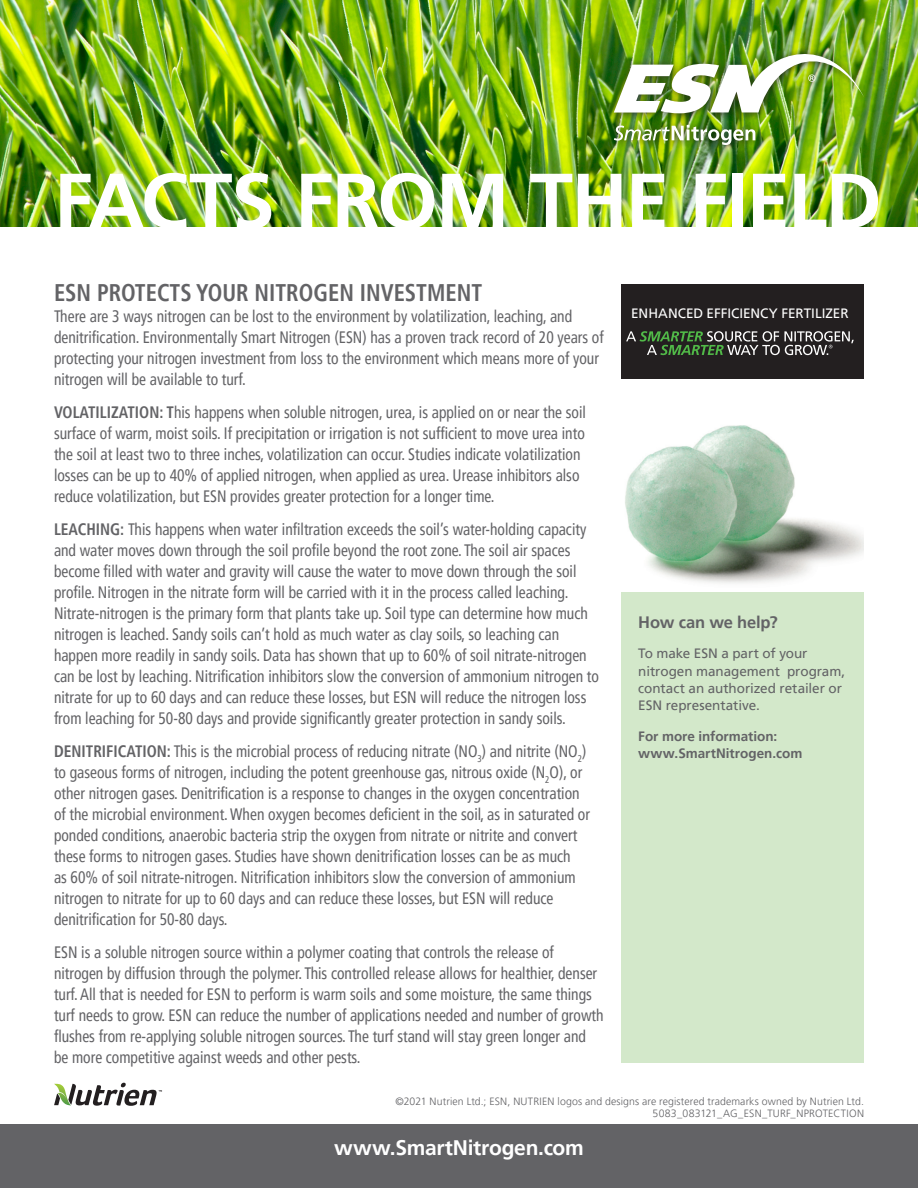
<style>
.page{position:relative;width:918px;height:1188px;background:#fff}
.page>*{position:absolute;margin:0;border:0;box-sizing:border-box;transform-origin:0 0}
.Fact_Sheet_Subhead{font:700 78px "Frutiger LT Pro";letter-spacing:-.025em;color:#fff}
.t1{font:700 condensed 24px "Frutiger LT Pro";color:#636366;scale:.94 1}
.Fact_Sheet_Subhead-2{font:700 21px "Frutiger LT Pro";letter-spacing:-.015em;color:#fff}
.t2{font:condensed 16.5px/21px "Frutiger LT Pro";color:#636366;scale:.94 1}
.Fact_Sheet_Body_Copy{font:700 16.5px "Frutiger LT Pro";letter-spacing:-.01em;color:#636366}
.Fact_Sheet_Body_Copy-2{font:13.5px/17.2px "Frutiger LT Pro";letter-spacing:-.005em;color:#636366}
.Fact_Sheet_Body_Copy-3{font:700 13.5px/17.2px "Frutiger LT Pro";color:#636366}
.Fact_Sheet_Body_Copy-4{font:13.5px "Frutiger LT Pro";color:#fff}
.t3{font:300 10.5px "Frutiger LT Pro";letter-spacing:.015em;color:#636366}
.s1{font-weight:700}
</style>
<div class="page">
<img style="left:621px;top:425px;width:243px;height:168px">
<img style="left:0;top:0;width:918px;height:227px">
<div style="left:621px;top:284px;width:243px;height:95px;background:#231f20"></div>
<svg style="left:626px;top:331px;width:228px;height:24px"></svg>
<div style="left:608px;top:47px;width:263px;height:107px;background:#231f20;opacity:.75"></div>
<img style="left:614px;top:125px;width:141px;height:20px">
<img style="left:614px;top:54px;width:250px;height:59px">
<div style="left:0;top:1124px;width:918px;height:64px;background:#636366"></div>
<div style="left:621px;top:593px;width:243px;height:470px;background:#d3e8ca"></div>
<svg style="left:54px;top:1083px;width:108px;height:23px"></svg>
<p class="Fact_Sheet_Subhead" style="left:54px;top:155px;width:829px">FACTS FROM THE FIELD</p>
<p class="t1" style="left:54px;top:278px;width:457px">ESN PROTECTS YOUR NITROGEN INVESTMENT</p>
<p class="t2" style="left:54px;top:306px;width:586px">There are 3 ways nitrogen can be lost to the environment by volatilization, leaching, and denitrification. Environmentally Smart Nitrogen (ESN) has a proven track record of 20 years of protecting your nitrogen investment from loss to the environment which means more of your nitrogen will be available to turf.</p>
<p class="t2" style="left:54px;top:402px;width:567px"><span class="s1">VOLATILIZATION: T</span>his happens when soluble nitrogen, urea, is applied on or near the soil surface of warm, moist soils. If precipitation or irrigation is not sufficient to move urea into the soil at least two to three inches, volatilization can occur. Studies indicate volatilization losses can be up to 40% of applied nitrogen, when applied as urea. Urease inhibitors also reduce volatilization, but ESN provides greater protection for a longer time.</p>
<p class="t2" style="left:54px;top:519px;width:581px"><span class="s1">LEACHING:</span> This happens when water infiltration exceeds the soil’s water-holding capacity and water moves down through the soil profile beyond the root zone. The soil air spaces become filled with water and gravity will cause the water to move down through the soil profile. Nitrogen in the nitrate form will be carried with it in the process called leaching.<br>Nitrate-nitrogen is the primary form that plants take up. Soil type can determine how much nitrogen is leached. Sandy soils can’t hold as much water as clay soils, so leaching can happen more readily in sandy soils. Data has shown that up to 60% of soil nitrate-nitrogen can be lost by leaching. Nitrification inhibitors slow the conversion of ammonium nitrogen to nitrate for up to 60 days and can reduce these losses, but ESN will reduce the nitrogen loss from leaching for 50-80 days and provide significantly greater protection in sandy soils.</p>
<p class="t2" style="left:54px;top:741px;width:568px"><span class="s1">DENITRIFICATION:</span> This is the microbial process of reducing nitrate (NO<sub>3</sub>) and nitrite (NO<sub>2</sub>)</p>
<p class="t2" style="left:54px;top:762px;width:572px">to gaseous forms of nitrogen, including the potent greenhouse gas, nitrous oxide (N<sub>2</sub>O), or other nitrogen gases. Denitrification is a response to changes in the oxygen concentration of the microbial environment. When oxygen becomes deficient in the soil, as in saturated or ponded conditions, anaerobic bacteria strip the oxygen from nitrate or nitrite and convert these forms to nitrogen gases. Studies have shown denitrification losses can be as much<br>as 60% of soil nitrate-nitrogen. Nitrification inhibitors slow the conversion of ammonium nitrogen to nitrate for up to 60 days and can reduce these losses, but ESN will reduce denitrification for 50-80 days.</p>
<p class="t2" style="left:54px;top:942px;width:586px">ESN is a soluble nitrogen source within a polymer coating that controls the release of nitrogen by diffusion through the polymer. This controlled release allows for healthier, denser turf. All that is needed for ESN to perform is warm soils and some moisture, the same things turf needs to grow. ESN can reduce the number of applications needed and number of growth flushes from re-applying soluble nitrogen sources. The turf stand will stay green longer and be more competitive against weeds and other pests.</p>
<p class="Fact_Sheet_Body_Copy-4" style="left:631px;top:305px;width:219px">ENHANCED EFFICIENCY FERTILIZER</p>
<p class="Fact_Sheet_Body_Copy" style="left:638px;top:612px;width:141px">How can we help?</p>
<p class="Fact_Sheet_Body_Copy-2" style="left:638px;top:645px;width:208px">To make ESN a part of your nitrogen management program, contact an authorized retailer or<br>ESN representative.</p>
<p class="Fact_Sheet_Body_Copy-3" style="left:638px;top:728px;width:166px">For more information: www.SmartNitrogen.com</p>
<p class="t3" style="left:396px;top:1095px;width:470px">©2021 Nutrien Ltd.; ESN, NUTRIEN logos and designs are registered trademarks owned by Nutrien Ltd.</p>
<p class="t3" style="left:653px;top:1107px;width:213px">5083_083121_AG_ESN_TURF_NPROTECTION</p>
<p class="Fact_Sheet_Subhead-2" style="left:334px;top:1135px;width:251px">www.SmartNitrogen.com</p>
</div>
